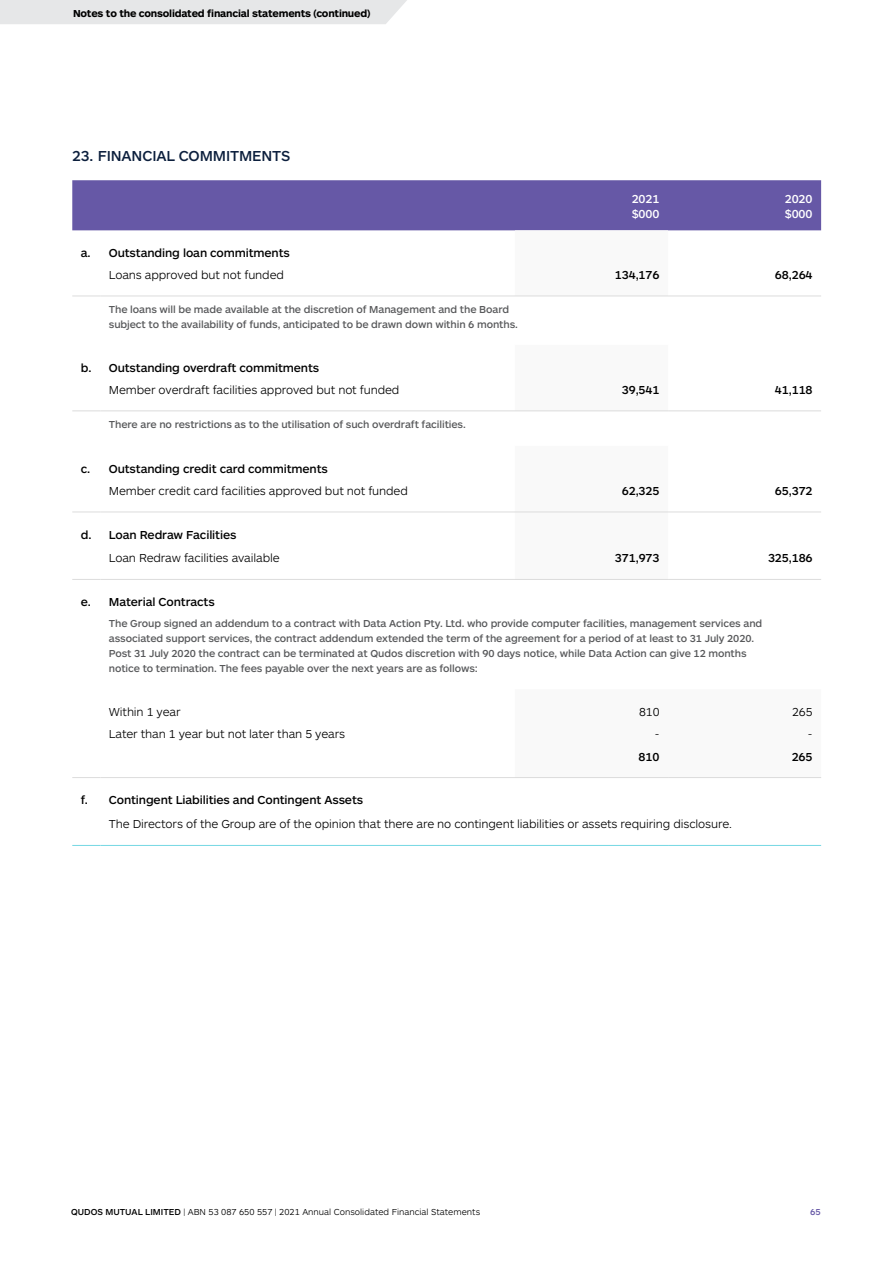
<style>
.page{position:relative;width:893px;height:1263px;background:#fff}
.page>*{position:absolute;margin:0;border:0;box-sizing:border-box;transform-origin:0 0}
.t1{font:500 15px "ARS Maquette";letter-spacing:-.01em;color:#0c1f3d}
.t2{font:300 12px "ARS Maquette";letter-spacing:-.01em;color:#000}
.t3{font:500 12px "ARS Maquette";letter-spacing:-.01em;color:#000}
.t4{font:500 12px/15px "ARS Maquette";letter-spacing:-.01em;color:#fff}
.t5{font:500 10.5px/15px "ARS Maquette";letter-spacing:-.01em;color:#58595b}
.t6{font:700 10.5px "ARS Maquette";letter-spacing:-.02em;color:#000}
.t7{font:300 9px "ARS Maquette";color:#000}
.t8{font:500 9px "ARS Maquette";color:#6658a6}
.s1{font-weight:500}
</style>
<div class="page">
<div style="left:72px;top:180px;width:749px;height:50px;background:#6658a6"></div>
<svg style="left:515px;top:230px;width:306px;height:282px"></svg>
<svg style="left:72px;top:296px;width:28px;height:1px"></svg>
<hr style="left:100px;top:296px;width:415px;height:1px;background:#dcdcdc">
<hr style="left:515px;top:296px;width:153px;height:1px;background:#dcdcdc">
<hr style="left:668px;top:296px;width:153px;height:1px;background:#dcdcdc">
<svg style="left:72px;top:410px;width:28px;height:1px"></svg>
<hr style="left:100px;top:410px;width:415px;height:1px;background:#dcdcdc">
<hr style="left:515px;top:410px;width:153px;height:1px;background:#dcdcdc">
<hr style="left:668px;top:410px;width:153px;height:1px;background:#dcdcdc">
<svg style="left:72px;top:777px;width:28px;height:1px"></svg>
<hr style="left:100px;top:777px;width:415px;height:1px;background:#dcdcdc">
<hr style="left:515px;top:777px;width:153px;height:1px;background:#dcdcdc">
<hr style="left:668px;top:777px;width:153px;height:1px;background:#dcdcdc">
<svg style="left:72px;top:512px;width:28px;height:1px"></svg>
<hr style="left:100px;top:512px;width:415px;height:1px;background:#dcdcdc">
<hr style="left:515px;top:512px;width:153px;height:1px;background:#dcdcdc">
<hr style="left:668px;top:512px;width:153px;height:1px;background:#dcdcdc">
<svg style="left:72px;top:579px;width:28px;height:1px"></svg>
<hr style="left:100px;top:579px;width:415px;height:1px;background:#dcdcdc">
<hr style="left:515px;top:579px;width:153px;height:1px;background:#dcdcdc">
<hr style="left:668px;top:579px;width:153px;height:1px;background:#dcdcdc">
<svg style="left:72px;top:845px;width:28px;height:1px"></svg>
<hr style="left:100px;top:845px;width:415px;height:1px;background:#75d7e3">
<hr style="left:515px;top:845px;width:153px;height:1px;background:#75d7e3">
<hr style="left:668px;top:845px;width:153px;height:1px;background:#75d7e3">
<div style="left:0;top:0;width:407px;height:24px;background:#e6e7e8"></div>
<p class="t6" style="left:73px;top:7px;width:299px">Notes to the consolidated financial statements (continued)</p>
<h1 class="t1" style="left:72px;top:146px;width:220px">23. FINANCIAL COMMITMENTS</h1>
<p class="t4" style="left:632px;top:190px;width:29px">2021 $000</p>
<p class="t4" style="left:785px;top:190px;width:29px">2020 $000</p>
<p class="t3" style="left:81px;top:245px;width:211px">a. Outstanding loan commitments</p>
<p class="t2" style="left:109px;top:267px;width:177px">Loans approved but not funded</p>
<p class="t3" style="left:615px;top:267px;width:46px">134,176</p>
<p class="t3" style="left:775px;top:267px;width:39px">68,264</p>
<p class="t5" style="left:109px;top:301px;width:411px">The loans will be made available at the discretion of Management and the Board subject to the availability of funds, anticipated to be drawn down within 6 months.</p>
<p class="t3" style="left:81px;top:360px;width:240px">b. Outstanding overdraft commitments</p>
<p class="t2" style="left:109px;top:382px;width:292px">Member overdraft facilities approved but not funded</p>
<p class="t3" style="left:622px;top:382px;width:39px">39,541</p>
<p class="t3" style="left:775px;top:382px;width:39px">41,118</p>
<p class="t5" style="left:109px;top:416px;width:358px">There are no restrictions as to the utilisation of such overdraft facilities.</p>
<p class="t3" style="left:81px;top:461px;width:249px">c. Outstanding credit card commitments</p>
<p class="t2" style="left:109px;top:483px;width:301px">Member credit card facilities approved but not funded</p>
<p class="t3" style="left:622px;top:483px;width:39px">62,325</p>
<p class="t3" style="left:775px;top:483px;width:39px">65,372</p>
<p class="t3" style="left:81px;top:527px;width:157px">d. Loan Redraw Facilities</p>
<p class="t2" style="left:109px;top:551px;width:172px">Loan Redraw facilities available</p>
<p class="t3" style="left:615px;top:550px;width:46px">371,973</p>
<p class="t3" style="left:768px;top:550px;width:46px">325,186</p>
<p class="t3" style="left:81px;top:594px;width:136px">e. Material Contracts</p>
<p class="t5" style="left:109px;top:615px;width:655px">The Group signed an addendum to a contract with Data Action Pty. Ltd. who provide computer facilities, management services and associated support services, the contract addendum extended the term of the agreement for a period of at least to 31 July 2020.<br>Post 31 July 2020 the contract can be terminated at Qudos discretion with 90 days notice, while Data Action can give 12 months notice to termination. The fees payable over the next years are as follows:</p>
<p class="t2" style="left:109px;top:704px;width:73px">Within 1 year</p>
<p class="t2" style="left:639px;top:704px;width:22px">810</p>
<p class="t2" style="left:792px;top:704px;width:22px">265</p>
<p class="t2" style="left:109px;top:726px;width:238px">Later than 1 year but not later than 5 years</p>
<p class="t2" style="left:655px;top:726px;width:6px">-</p>
<p class="t2" style="left:808px;top:726px;width:6px">-</p>
<p class="t3" style="left:639px;top:749px;width:22px">810</p>
<p class="t3" style="left:792px;top:749px;width:22px">265</p>
<p class="t3" style="left:81px;top:792px;width:284px">f. Contingent Liabilities and Contingent Assets</p>
<p class="t2" style="left:109px;top:816px;width:625px">The Directors of the Group are of the opinion that there are no contingent liabilities or assets requiring disclosure.</p>
<p class="t7" style="left:71px;top:1206px;width:411px"><span class="s1">QUDOS MUTUAL LIMITED</span> | ABN 53 087 650 557 | 2021 Annual Consolidated Financial Statements</p>
<p class="t8" style="left:810px;top:1206px;width:12px">65</p>
</div>
